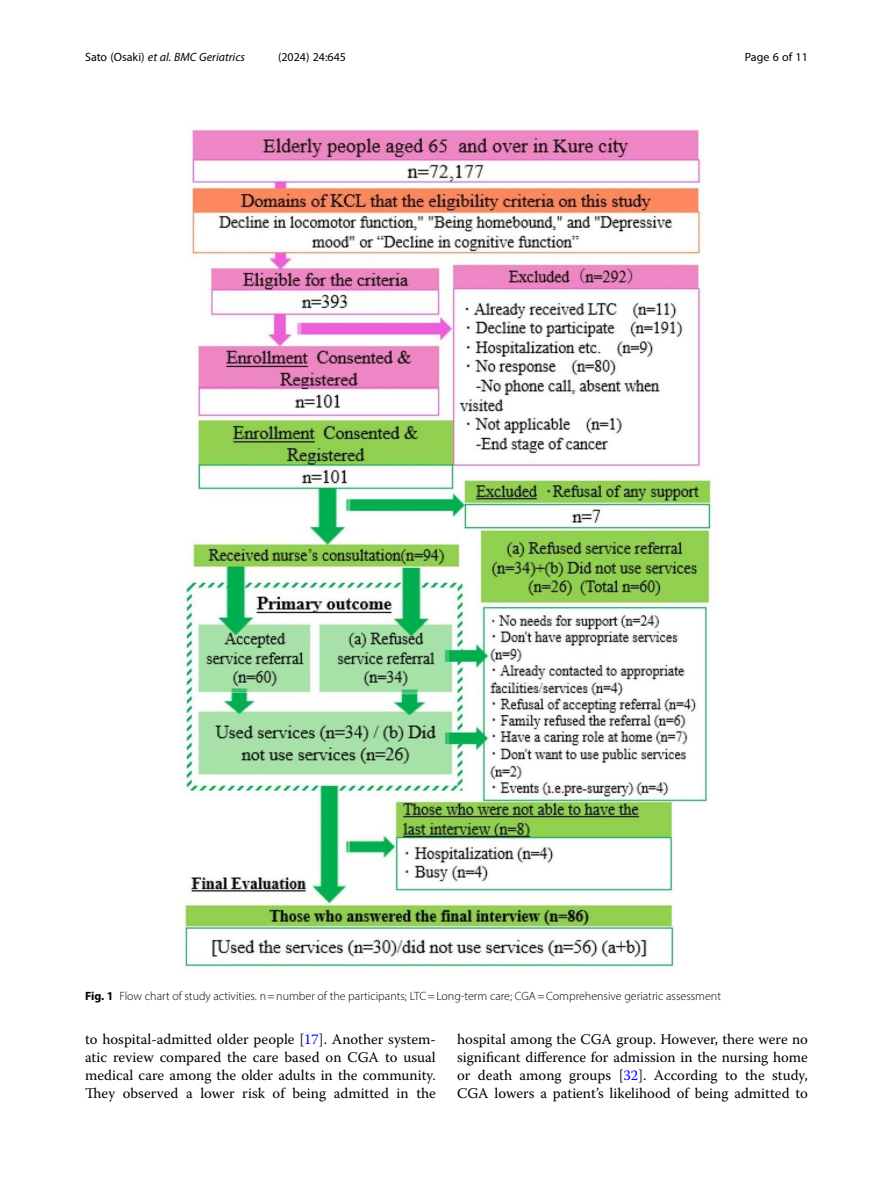
<style>
.page{position:relative;width:893px;height:1191px;background:#fff}
.page>*{position:absolute;margin:0;border:0;box-sizing:border-box;transform-origin:0 0}
.Body_Text{font:14.7px/18px "Warnock Pro";color:#000;text-align:justify}
.Figure_Caption{font:300 12px "Myriad Pro";color:#000}
.t1{font:italic 12px "Myriad Pro";color:#000}
.t2{font:12px "Myriad Pro";color:#000}
.s1{font-style:normal}
.s2{font-weight:700}
.s3{color:#00f}
</style>
<div class="page">
<img style="left:184px;top:129px;width:528px;height:838px">
<p class="t1" style="left:85px;top:50px;width:161px"><span class="s1">Sato (Osaki)</span> et al. BMC Geriatrics</p>
<p class="t2" style="left:278px;top:50px;width:70px">(2024) 24:645</p>
<p class="t2" style="left:745px;top:50px;width:65px">Page 6 of 11</p>
<p class="Figure_Caption" style="left:85px;top:988px;width:637px"><span class="s2">Fig. 1</span> Flow chart of study activities. n=number of the participants; LTC=Long-term care; CGA=Comprehensive geriatric assessment</p>
<p class="Body_Text" style="left:85px;top:1030px;width:352px">to hospital-admitted older people [<span class="s3">17</span>]. Another system&shy;atic review compared the care based on CGA to usual medical care among the older adults in the community.<br>They observed a lower risk of being admitted in the</p>
<p class="Body_Text" style="left:457px;top:1030px;width:352px">hospital among the CGA group. However, there were no significant difference for admission in the nursing home or death among groups [<span class="s3">32</span>]. According to the study, CGA lowers a patient’s likelihood of being admitted to</p>
</div>
